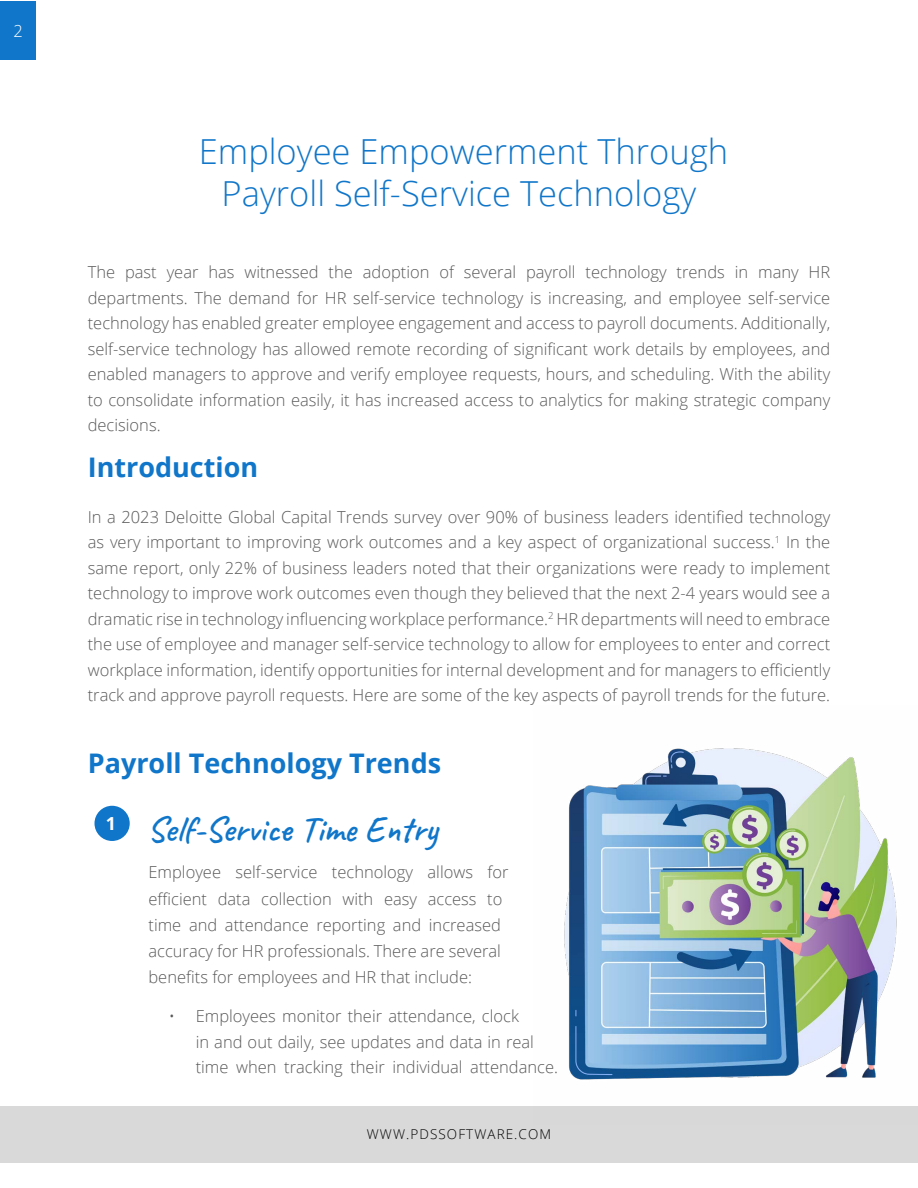
<style>
.page{position:relative;width:918px;height:1188px;background:#fff}
.page>*{position:absolute;margin:0;border:0;box-sizing:border-box;transform-origin:0 0}
.t1{font:600 36px "Caveat";color:#1076c9}
.t2{font:300 34.5px/42px "Open Sans";color:#1076c9;text-align:center}
.t3{font:700 27px "Open Sans";color:#1076c9}
.t4{font:300 16.5px/25.5px "Open Sans";color:#595959;text-align:justify}
.t5{font:300 16.5px "Open Sans";color:#fff}
.t6{font:300 13.5px "Open Sans";letter-spacing:.08em;color:#000}
</style>
<div class="page">
<div style="left:0;top:1106px;width:918px;height:57px;background:#d9d9d9"></div>
<div style="left:1px;top:1px;width:35px;height:59px;background:#1076c9"></div>
<div style="left:94px;top:806px;width:36px;height:35px;background:#1076c9;border-radius:50%"></div>
<img style="left:564px;top:748px;width:333px;height:332px">
<p class="t5" style="left:14px;top:19px;width:11px">2</p>
<h2 class="t2" style="left:199px;top:129px;width:531px">Employee Empowerment Through<br>Payroll Self-Service Technology</h2>
<p class="t4" style="left:88px;top:259px;width:744px">The past year has witnessed the adoption of several payroll technology trends in many HR departments. The demand for HR self-service technology is increasing, and employee self-service technology has enabled greater employee engagement and access to payroll documents. Additionally, self-service technology has allowed remote recording of significant work details by employees, and enabled managers to approve and verify employee requests, hours, and scheduling. With the ability to consolidate information easily, it has increased access to analytics for making strategic company decisions.</p>
<h3 class="t3" style="left:88px;top:448px;width:172px">Introduction</h3>
<p class="t4" style="left:88px;top:504px;width:744px">In a 2023 Deloitte Global Capital Trends survey over 90% of business leaders identified technology as very important to improving work outcomes and a key aspect of organizational success.<sup>1</sup> In the same report, only 22% of business leaders noted that their organizations were ready to implement technology to improve work outcomes even though they believed that the next 2-4 years would see a dramatic rise in technology influencing workplace performance.<sup>2</sup> HR departments will need to embrace the use of employee and manager self-service technology to allow for employees to enter and correct workplace information, identify opportunities for internal development and for managers to efficiently track and approve payroll requests. Here are some of the key aspects of payroll trends for the future.</p>
<h3 class="t3" style="left:88px;top:744px;width:355px">Payroll Technology Trends</h3>
<h1 class="t1" style="left:106px;top:806px;width:333px"><sup>1</sup> Self-Service Time Entry</h1>
<p class="t4" style="left:148px;top:859px;width:362px;line-height:26.2px;text-align:left">Employee self-service technology allows for efficient data collection with easy access to time and attendance reporting and increased accuracy for HR professionals. There are several benefits for employees and HR that include:</p>
<p class="t4" style="left:196px;top:1003px;width:364px;text-align:left;text-indent:-27px">• Employees monitor their attendance, clock<br>in and out daily, see updates and data in real time when tracking their individual attendance.</p>
<p class="t6" style="left:367px;top:1125px;width:186px">WWW.PDSSOFTWARE.COM</p>
</div>
